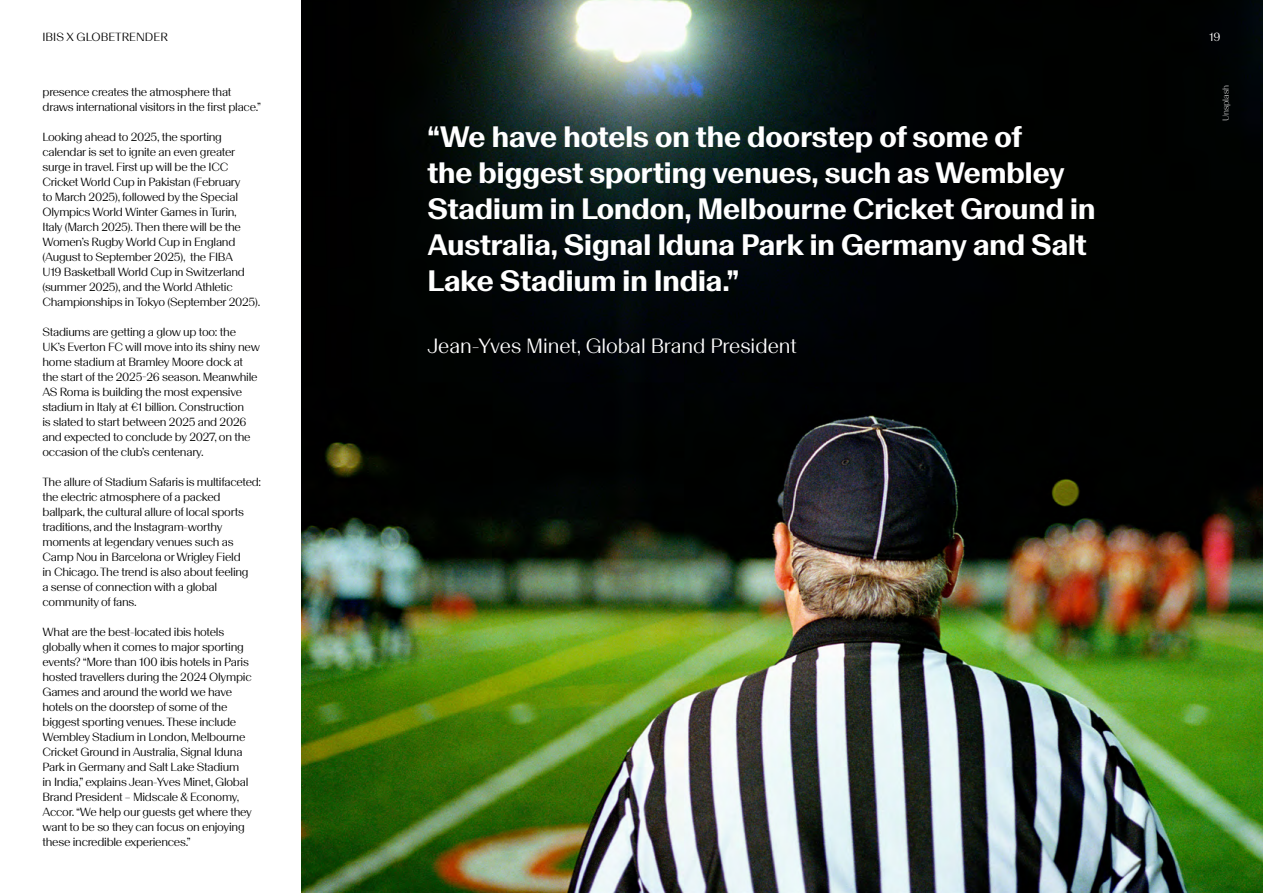
<style>
.page{position:relative;width:1263px;height:893px;background:#fff}
.page>*{position:absolute;margin:0;border:0;box-sizing:border-box;transform-origin:0 0}
.t1{font:700 30px/36px "Basel Classic";color:#fff}
.t2{font:21px "Basel Classic";color:#fff}
.t3{font:12px/15px "Basel Classic";letter-spacing:-.02em;color:#000}
.t4{font:12px "Basel Classic";color:#000}
.t5{font:12px "Basel Classic";color:#fff}
.t6{font:300 9px "Basel Classic";color:#fff}
</style>
<div class="page">
<img style="left:302px;top:0;width:961px;height:893px">
<p class="t4" style="left:43px;top:29px;width:127px">IBIS X GLOBETRENDER</p>
<p class="t5" style="left:1209px;top:29px;width:13px">19</p>
<p class="t3" style="left:43px;top:84px;width:220px">presence creates the atmosphere that draws international visitors in the first place.”</p>
<p class="t3" style="left:43px;top:129px;width:219px">Looking ahead to 2025, the sporting calendar is set to ignite an even greater surge in travel. First up will be the ICC Cricket World Cup in Pakistan (February<br>to March 2025), followed by the Special Olympics World Winter Games in Turin,<br>Italy (March 2025). Then there will be the Women’s Rugby World Cup in England (August to September 2025), the FIBA<br>U19 Basketball World Cup in Switzerland (summer 2025), and the World Athletic Championships in Tokyo (September 2025).</p>
<p class="t3" style="left:43px;top:324px;width:219px">Stadiums are getting a glow up too: the UK’s Everton FC will move into its shiny new home stadium at Bramley Moore dock at the start of the 2025-26 season. Meanwhile AS Roma is building the most expensive stadium in Italy at €1 billion. Construction<br>is slated to start between 2025 and 2026 and expected to conclude by 2027, on the occasion of the club’s centenary.</p>
<p class="t3" style="left:43px;top:474px;width:220px">The allure of Stadium Safaris is multifaceted: the electric atmosphere of a packed ballpark, the cultural allure of local sports traditions, and the Instagram-worthy moments at legendary venues such as Camp Nou in Barcelona or Wrigley Field<br>in Chicago. The trend is also about feeling<br>a sense of connection with a global community of fans.</p>
<p class="t3" style="left:43px;top:624px;width:211px">What are the best-located ibis hotels globally when it comes to major sporting events? “More than 100 ibis hotels in Paris hosted travellers during the 2024 Olympic Games and around the world we have hotels on the doorstep of some of the biggest sporting venues. These include Wembley Stadium in London, Melbourne Cricket Ground in Australia, Signal Iduna Park in Germany and Salt Lake Stadium<br>in India,” explains Jean-Yves Minet, Global Brand President – Midscale &amp; Economy, Accor. “We help our guests get where they want to be so they can focus on enjoying these incredible experiences.”</p>
<h1 class="t1" style="left:427px;top:118px;width:669px">“We have hotels on the doorstep of some of<br>the biggest sporting venues, such as Wembley Stadium in London, Melbourne Cricket Ground in Australia, Signal Iduna Park in Germany and Salt Lake Stadium in India.”</h1>
<h2 class="t2" style="left:427px;top:331px;width:371px">Jean-Yves Minet, Global Brand President</h2>
<p class="t6" style="left:1220px;top:121px;width:38px;rotate:-90deg">Unsplash</p>
</div>
